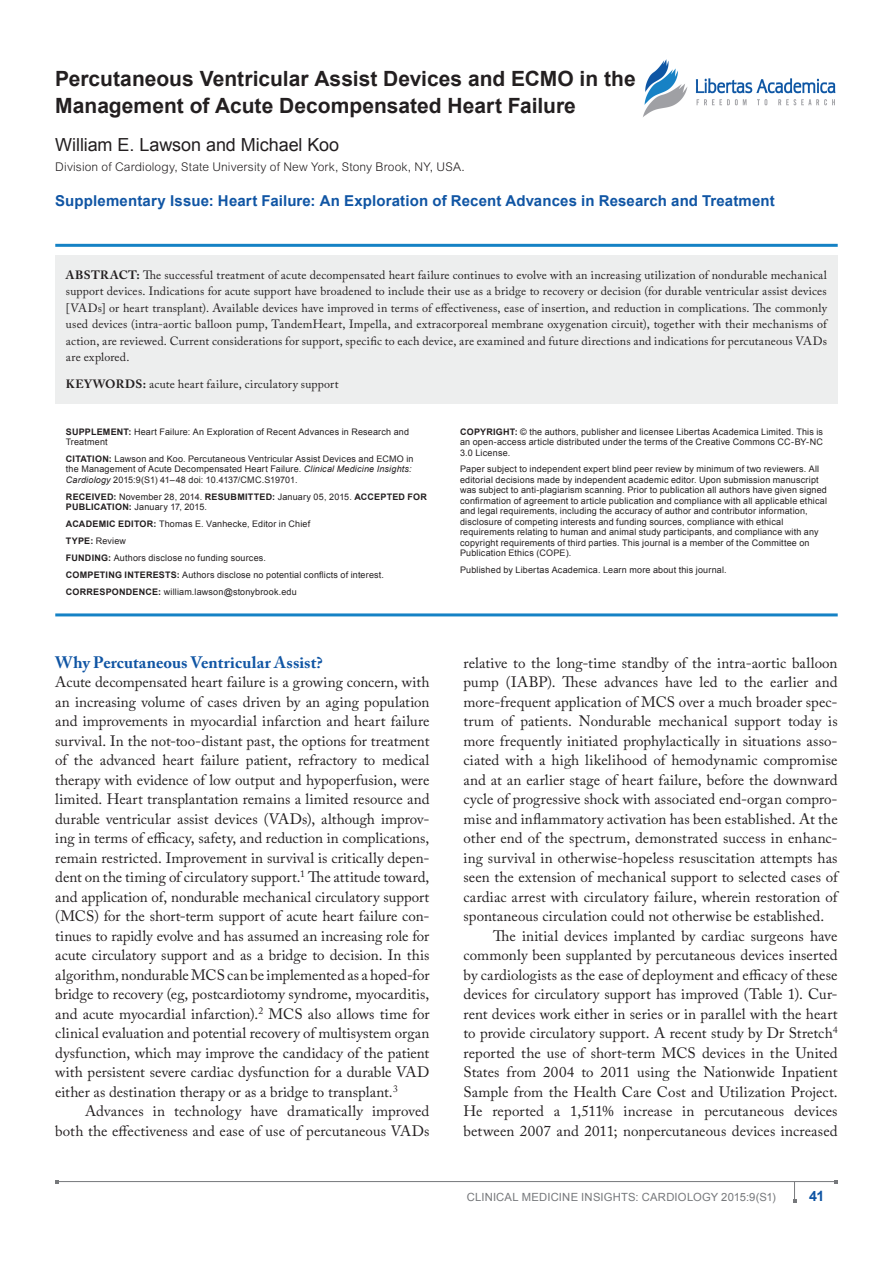
<style>
.page{position:relative;width:893px;height:1263px;background:#fff}
.page>*{position:absolute;margin:0;border:0;box-sizing:border-box;transform-origin:0 0}
.AT{font:700 21px/27px "Arial";color:#231f20}
.AAu{font:18px "Arial";color:#231f20}
.t1{font:700 16.5px "Adobe Caslon Pro";color:#1055a4}
.Tx{font:15px/19.5px "Adobe Caslon Pro";letter-spacing:.005em;color:#231f20;text-align:justify}
.TxF{font:15px/19.5px "Adobe Caslon Pro";color:#231f20;text-align:justify}
.SI{font:700 15px "Arial";letter-spacing:.01em;color:#1055a4}
.RunF-folio{font:700 14.25px "Arial";color:#1055a4}
.t2{font:12px/16.5px "Adobe Caslon Pro";letter-spacing:.015em;color:#231f20;text-align:justify}
.AAuAff-b4-Supplement{font:300 12px "Arial MT Std";letter-spacing:.015em;color:#231f20}
.RunF{font:11.25px "Arial";letter-spacing:.015em;color:#76787b}
.t3{font:9px/10.5px "Arial";letter-spacing:.02em;color:#231f20}
.t4{font:700 9px/16.8px "Arial";letter-spacing:.015em;color:#231f20}
.s1{font-weight:700}
.s2{font-style:italic}
.s3{font-weight:400}
</style>
<div class="page">
<hr style="left:57px;top:1181px;width:779px;height:1px;background:#76787b">
<svg style="left:793px;top:1182px;width:3px;height:20px"></svg>
<img style="left:643px;top:59px;width:193px;height:58px">
<hr style="left:55px;top:244px;width:783px;height:3px;background:#1582c5">
<hr style="left:55px;top:613px;width:783px;height:3px;background:#1582c5">
<div style="left:55px;top:255px;width:783px;height:148px;background:#edeeee"></div>
<p class="AT" style="left:55px;top:65px;width:582px">Percutaneous Ventricular Assist Devices and ECMO in the<br>Management of Acute Decompensated Heart Failure</p>
<p class="AAu" style="left:55px;top:133px;width:285px">William E. Lawson and Michael Koo</p>
<p class="AAuAff-b4-Supplement" style="left:55px;top:160px;width:411px">Division of Cardiology, State University of New York, Stony Brook, NY, USA.</p>
<p class="SI" style="left:55px;top:191px;width:721px">Supplementary Issue: Heart Failure: An Exploration of Recent Advances in Research and Treatment</p>
<p class="t2" style="left:66px;top:266px;width:763px"><span class="s1">Abstract:</span> The successful treatment of acute decompensated heart failure continues to evolve with an increasing utilization of nondurable mechanical support devices. Indications for acute support have broadened to include their use as a bridge to recovery or decision (for durable ventricular assist devices [VADs] or heart transplant). Available devices have improved in terms of effectiveness, ease of insertion, and reduction in complications. The commonly used devices (intra-aortic balloon pump, TandemHeart, Impella, and extracorporeal membrane oxygenation circuit), together with their mechanisms of action, are reviewed. Current considerations for support, specific to each device, are examined and future directions and indications for percutaneous VADs are explored.</p>
<p class="t2" style="left:66px;top:376px;width:274px"><span class="s1">Keywords:</span> acute heart failure, circulatory support</p>
<p class="t3" style="left:66px;top:426px;width:345px"><span class="s1">SUPPLEMENT:</span> Heart Failure: An Exploration of Recent Advances in Research and<br>Treatment</p>
<p class="t4" style="left:66px;top:451px;width:13px">Citation</p>
<p class="t3" style="left:460px;top:426px;width:365px;text-align:justify;text-indent:36px"><span class="s1">ght:</span> © the authors, publisher and licensee Libertas Academica Limited. This is an open-access article distributed under the terms of the Creative Commons CC-BY-N C 3.0 License.</p>
<p class="t3" style="left:460px;top:464px;width:368px">Paper subject to independent expert blind peer review by minimum of two reviewers. All editorial decisions made by independent academic editor. Upon submission manuscript was subject to anti-plagiarism scanning. Prior to publication all authors have given signed confirmation of agreement to article publication and compliance with all applicable ethical and legal requirements, including the accuracy of author and contributor information, disclosure of competing interests and funding sources, compliance with ethical requirements relating to human and animal study participants, and compliance with any copyright requirements of third parties. This journal is a member of the Committee on Publication Ethics (COPE).</p>
<p class="t3" style="left:460px;top:565px;width:268px">Published by Libertas Academica. Learn more about this journal.</p>
<p class="t4" style="left:460px;top:423px;width:14px">Copyri</p>
<p class="t3" style="left:66px;top:454px;width:349px;text-indent:43px"><span class="s1">:</span> Lawson and Koo. Percutaneous Ventricular Assist Devices and ECMO in the Management of Acute Decompensated H eart Failure. <span class="s2">Clinical Medicine Insights:<br>Cardiology</span> 2015:9(S1) 41–48 doi: 10.4137/CMC.S19701.</p>
<p class="t4" style="left:66px;top:488px;width:14px">Received</p>
<p class="t3" style="left:114px;top:491px;width:131px"><span class="s1">:</span> November 28, 2014. <span class="s1">ReSu bmitted</span></p>
<p class="t3" style="left:272px;top:491px;width:96px"><span class="s1">:</span> January 05, 2015. <span class="s1">Accepted</span></p>
<p class="t4" style="left:408px;top:488px;width:8px">for</p>
<p class="t4" style="left:66px;top:499px;width:26px">publication</p>
<p class="t3" style="left:129px;top:502px;width:80px"><span class="s1">:</span> January 17, 2015.</p>
<p class="t4" style="left:66px;top:516px;width:14px">Academic</p>
<p class="t4" style="left:118px;top:516px;width:7px">editor</p>
<p class="t3" style="left:154px;top:519px;width:158px"><span class="s1">:</span> Thomas E. Vanhecke, Editor in Chief</p>
<p class="t4" style="left:66px;top:533px;width:62px">TYPE: <span class="s3">Review<br></span>Fundin</p>
<p class="t3" style="left:101px;top:553px;width:166px"><span class="s1">g:</span> Authors disclose no funding sources.</p>
<p class="t4" style="left:66px;top:566px;width:14px">Competin</p>
<p class="t4" style="left:115px;top:566px;width:20px">g Interests</p>
<p class="t3" style="left:177px;top:569px;width:209px"><span class="s1">:</span> Authors disclose no potential conflicts of interest.</p>
<p class="t4" style="left:66px;top:583px;width:15px">Correspondence</p>
<p class="t3" style="left:158px;top:586px;width:140px"><span class="s1">:</span> william.lawson@stonybrook.edu</p>
<h1 class="t1" style="left:55px;top:652px;width:269px">Why Percutaneous Ventricular Assist?</h1>
<p class="TxF" style="left:55px;top:672px;width:376px">Acute decompensated heart failure is a growing concern, with an increasing volume of cases driven by an aging population and improvements in myocardial infarction and heart failure survival. In the not-too-distant past, the options for treatment of the advanced heart failure patient, refractory to medical therapy with evidence of low output and hypoperfusion, were limited. Heart transplantation remains a limited resource and durable ventricular assist devices (VADs), although improv&shy;ing in terms of efficacy, safety, and reduction in complications, remain restricted. Improvement in survival is critically depen&shy;dent on the timing of circulatory support.<sup>1</sup> The attitude toward, and application of, nondurable mechanical circulatory support (MCS) for the short-term support of acute heart failure con&shy;tinues to rapidly evolve and has assumed an increasing role for acute circulatory support and as a bridge to decision. In this algorithm, nondurable MCS can be implemented as a hoped-for bridge to recovery (eg, postcardiotomy syndrome, myocarditis, and acute myocardial infarction).<sup>2</sup> MCS also allows time for clinical evaluation and potential recovery of multisystem organ dysfunction, which may improve the candidacy of the patient with persistent severe cardiac dysfunction for a durable VAD either as destination therapy or as a bridge to transplant.<sup>3</sup></p>
<p class="Tx" style="left:55px;top:1101px;width:376px;text-align:right">Advances in technology have dramatically improved both the effectiveness and ease of use of percutaneous VADs</p>
<p class="Tx" style="left:463px;top:653px;width:376px">relative to the long-time standby of the intra-aortic balloon pump (IABP). These advances have led to the earlier and more-frequent application of MCS over a much broader spec&shy;trum of patients. Nondurable mechanical support today is more frequently initiated prophylactically in situations asso&shy;ciated with a high likelihood of hemodynamic compromise and at an earlier stage of heart failure, before the downward cycle of progressive shock with associated end-organ compro&shy;mise and inflammatory activation has been established. At the other end of the spectrum, demonstrated success in enhanc&shy;ing survival in otherwise-hopeless resuscitation attempts has seen the extension of mechanical support to selected cases of cardiac arrest with circulatory failure, wherein restoration of spontaneous circulation could not otherwise be established.</p>
<p class="Tx" style="left:463px;top:926px;width:376px;text-indent:30px">The initial devices implanted by cardiac surgeons have commonly been supplanted by percutaneous devices inserted by cardiologists as the ease of deployment and efficacy of these devices for circulatory support has improved (Table 1). Cur&shy;rent devices work either in series or in parallel with the heart to provide circulatory support. A recent study by Dr Stretch<sup>4 </sup>reported the use of short-term MCS devices in the United States from 2004 to 2011 using the Nationwide Inpatient Sample from the Health Care Cost and Utilization Project.<br>He reported a 1,511% increase in percutaneous devices between 2007 and 2011; nonpercutaneous devices increased</p>
<p class="RunF" style="left:467px;top:1189px;width:311px">Clinical Medicine I nsights: Cardiology 2015:9(S1)</p>
<p class="RunF-folio" style="left:809px;top:1186px;width:17px">41</p>
</div>
